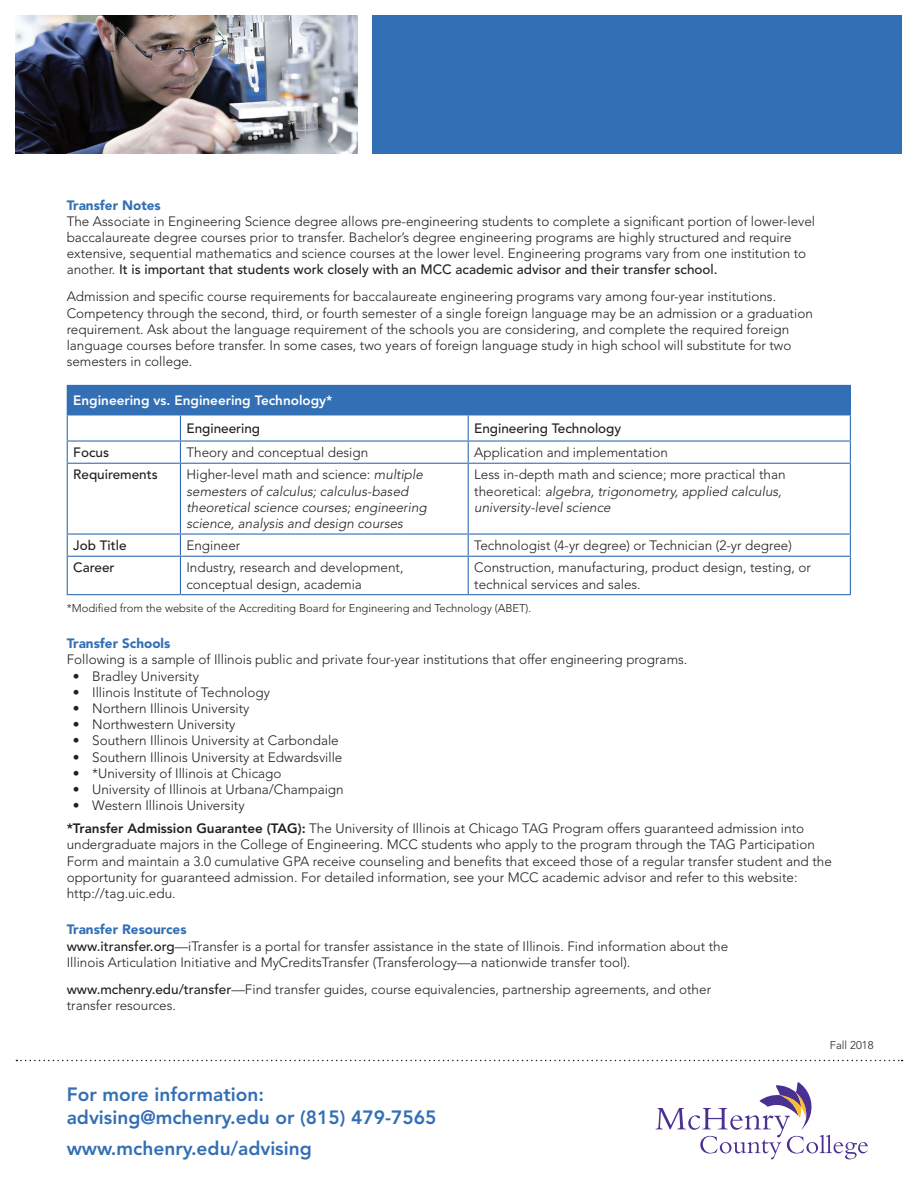
<style>
.page{position:relative;width:918px;height:1188px;background:#fff}
.page>*{position:absolute;margin:0;border:0;box-sizing:border-box;transform-origin:0 0}
.t1{font:800 19.2px "Avenir LT Std";color:#336fb4}
.t2{font:300 13.5px/16.2px "Avenir LT Std";color:#231f20}
.t3{font:italic 300 13.5px/16.2px "Avenir LT Std";color:#231f20}
.t4{font:500 13.5px "Avenir LT Std";color:#231f20}
.t5{font:900 13.5px "Avenir LT Std";color:#336fb4}
.t6{font:800 13.5px "Avenir LT Std";color:#fff}
.t7{font:300 11.25px "Avenir LT Std";color:#231f20}
.s1{font-weight:500}
.s2{font-style:normal}
.s3{font-weight:800}
</style>
<div class="page">
<div style="left:373px;top:16px;width:529px;height:138px;background:#336fb4"></div>
<img style="left:16px;top:16px;width:342px;height:138px">
<svg style="left:16px;top:1060px;width:887px;height:1px"></svg>
<svg style="left:656px;top:1082px;width:212px;height:77px"></svg>
<div style="left:67px;top:385px;width:783px;height:30px;background:#336fb4"></div>
<hr style="left:468px;top:385px;width:383px;height:1px;background:#336fb4">
<svg style="left:67px;top:415px;width:1px;height:48px"></svg>
<hr style="left:67px;top:464px;width:1px;height:69px;background:#336fb4">
<svg style="left:67px;top:535px;width:1px;height:21px"></svg>
<hr style="left:67px;top:557px;width:1px;height:37px;background:#336fb4">
<hr style="left:67px;top:440px;width:113px;height:2px;background:#336fb4">
<hr style="left:180px;top:440px;width:288px;height:2px;background:#336fb4">
<hr style="left:468px;top:440px;width:383px;height:2px;background:#336fb4">
<svg style="left:180px;top:415px;width:1px;height:48px"></svg>
<svg style="left:468px;top:415px;width:1px;height:48px"></svg>
<svg style="left:850px;top:386px;width:1px;height:77px"></svg>
<hr style="left:180px;top:464px;width:1px;height:69px;background:#336fb4">
<hr style="left:468px;top:464px;width:1px;height:69px;background:#336fb4">
<hr style="left:850px;top:464px;width:1px;height:69px;background:#336fb4">
<svg style="left:180px;top:535px;width:1px;height:21px"></svg>
<svg style="left:468px;top:535px;width:1px;height:21px"></svg>
<svg style="left:850px;top:535px;width:1px;height:21px"></svg>
<hr style="left:180px;top:557px;width:1px;height:37px;background:#336fb4">
<hr style="left:468px;top:557px;width:1px;height:37px;background:#336fb4">
<hr style="left:850px;top:557px;width:1px;height:37px;background:#336fb4">
<hr style="left:67px;top:463px;width:113px;height:1px;background:#336fb4">
<hr style="left:180px;top:463px;width:288px;height:1px;background:#336fb4">
<hr style="left:468px;top:463px;width:383px;height:1px;background:#336fb4">
<hr style="left:67px;top:533px;width:113px;height:2px;background:#336fb4">
<hr style="left:180px;top:533px;width:288px;height:2px;background:#336fb4">
<hr style="left:468px;top:533px;width:383px;height:2px;background:#336fb4">
<hr style="left:67px;top:556px;width:113px;height:1px;background:#336fb4">
<hr style="left:180px;top:556px;width:288px;height:1px;background:#336fb4">
<hr style="left:468px;top:556px;width:383px;height:1px;background:#336fb4">
<hr style="left:67px;top:594px;width:113px;height:1px;background:#336fb4">
<hr style="left:180px;top:594px;width:288px;height:1px;background:#336fb4">
<hr style="left:468px;top:594px;width:383px;height:1px;background:#336fb4">
<p class="t5" style="left:67px;top:197px;width:96px">Transfer Notes</p>
<p class="t2" style="left:67px;top:213px;width:750px">The Associate in Engineering Science degree allows pre-engineering students to complete a significant portion of lower-level baccalaureate degree courses prior to transfer. Bachelor’s degree engineering programs are highly structured and require extensive, sequential mathematics and science courses at the lower level. Engineering programs vary from one institution to another. <span class="s1">It is important that students work closely with an MCC academic advisor and their transfer school.</span></p>
<p class="t2" style="left:67px;top:289px;width:748px">Admission and specific course requirements for baccalaureate engineering programs vary among four-year institutions.<br>Competency through the second, third, or fourth semester of a single foreign language may be an admission or a graduation requirement. Ask about the language requirement of the schools you are considering, and complete the required foreign language courses before transfer. In some cases, two years of foreign language study in high school will substitute for two semesters in college.</p>
<p class="t6" style="left:73px;top:393px;width:261px">Engineering vs. Engineering Technology*</p>
<p class="t4" style="left:186px;top:421px;width:75px">Engineering</p>
<p class="t4" style="left:474px;top:421px;width:149px">Engineering Technology</p>
<p class="t4" style="left:73px;top:445px;width:37px">Focus</p>
<p class="t2" style="left:186px;top:445px;width:183px">Theory and conceptual design</p>
<p class="t2" style="left:474px;top:445px;width:195px">Application and implementation</p>
<p class="t4" style="left:73px;top:467px;width:86px">Requirements</p>
<p class="t3" style="left:186px;top:467px;width:242px"><span class="s2">Higher-level math and science:</span> multiple semesters of calculus; calculus-based theoretical science courses; engineering science, analysis and design courses</p>
<p class="t3" style="left:474px;top:467px;width:313px"><span class="s2">Less in-depth math and science; more practical than theoretical:</span> algebra, trigonometry, applied calculus, university-level science</p>
<p class="t4" style="left:73px;top:538px;width:55px">Job Title</p>
<p class="t2" style="left:186px;top:538px;width:56px">Engineer</p>
<p class="t2" style="left:474px;top:538px;width:319px">Technologist (4-yr degree) or Technician (2-yr degree)</p>
<p class="t4" style="left:73px;top:560px;width:43px">Career</p>
<p class="t2" style="left:186px;top:560px;width:219px">Industry, research and development, conceptual design, academia</p>
<p class="t2" style="left:474px;top:560px;width:338px">Construction, manufacturing, product design, testing, or technical services and sales.</p>
<p class="t7" style="left:67px;top:601px;width:466px">*Modified from the website of the Accrediting Board for Engineering and Technology (ABET).</p>
<p class="t5" style="left:67px;top:635px;width:105px">Transfer Schools</p>
<p class="t2" style="left:67px;top:652px;width:622px">Following is a sample of Illinois public and private four-year institutions that offer engineering programs.</p>
<p class="t2" style="left:73px;top:668px;width:128px">• Bradley University</p>
<p class="t2" style="left:73px;top:684px;width:199px">• Illinois Institute of Technology</p>
<p class="t2" style="left:73px;top:700px;width:178px">• Northern Illinois University</p>
<p class="t2" style="left:73px;top:717px;width:164px">• Northwestern University</p>
<p class="t2" style="left:73px;top:733px;width:268px">• Southern Illinois University at Carbondale</p>
<p class="t2" style="left:73px;top:749px;width:271px">• Southern Illinois University at Edwardsville</p>
<p class="t2" style="left:73px;top:765px;width:210px">• *University of Illinois at Chicago</p>
<p class="t2" style="left:73px;top:781px;width:273px">• University of Illinois at Urbana/Champaign</p>
<p class="t2" style="left:73px;top:798px;width:173px">• Western Illinois University</p>
<p class="t2" style="left:67px;top:821px;width:767px"><span class="s3">*Transfer Admission Guarantee (TAG):</span> The University of Illinois at Chicago TAG Program offers guaranteed admission into undergraduate majors in the College of Engineering. MCC students who apply to the program through the TAG Participation Form and maintain a 3.0 cumulative GPA receive counseling and benefits that exceed those of a regular transfer student and the opportunity for guaranteed admission. For detailed information, see your MCC academic advisor and refer to this website: http://tag.uic.edu.</p>
<p class="t5" style="left:67px;top:922px;width:121px">Transfer Resources</p>
<p class="t2" style="left:67px;top:938px;width:663px"><span class="s1">www.itransfer.org</span>—iTransfer is a portal for transfer assistance in the state of Illinois. Find information about the<br>Illinois Articulation Initiative and MyCreditsTransfer (Transferology—a nationwide transfer tool).</p>
<p class="t2" style="left:67px;top:981px;width:646px"><span class="s1">www.mchenry.edu/transfer</span>—Find transfer guides, course equivalencies, partnership agreements, and other transfer resources.</p>
<p class="t1" style="left:67px;top:1083px;width:199px">For more information:</p>
<p class="t1" style="left:67px;top:1106px;width:371px">advising@mchenry.edu or (815) 479-7565</p>
<p class="t1" style="left:67px;top:1137px;width:247px">www.mchenry.edu/advising</p>
<p class="t7" style="left:830px;top:1038px;width:45px">Fall 2018</p>
</div>
